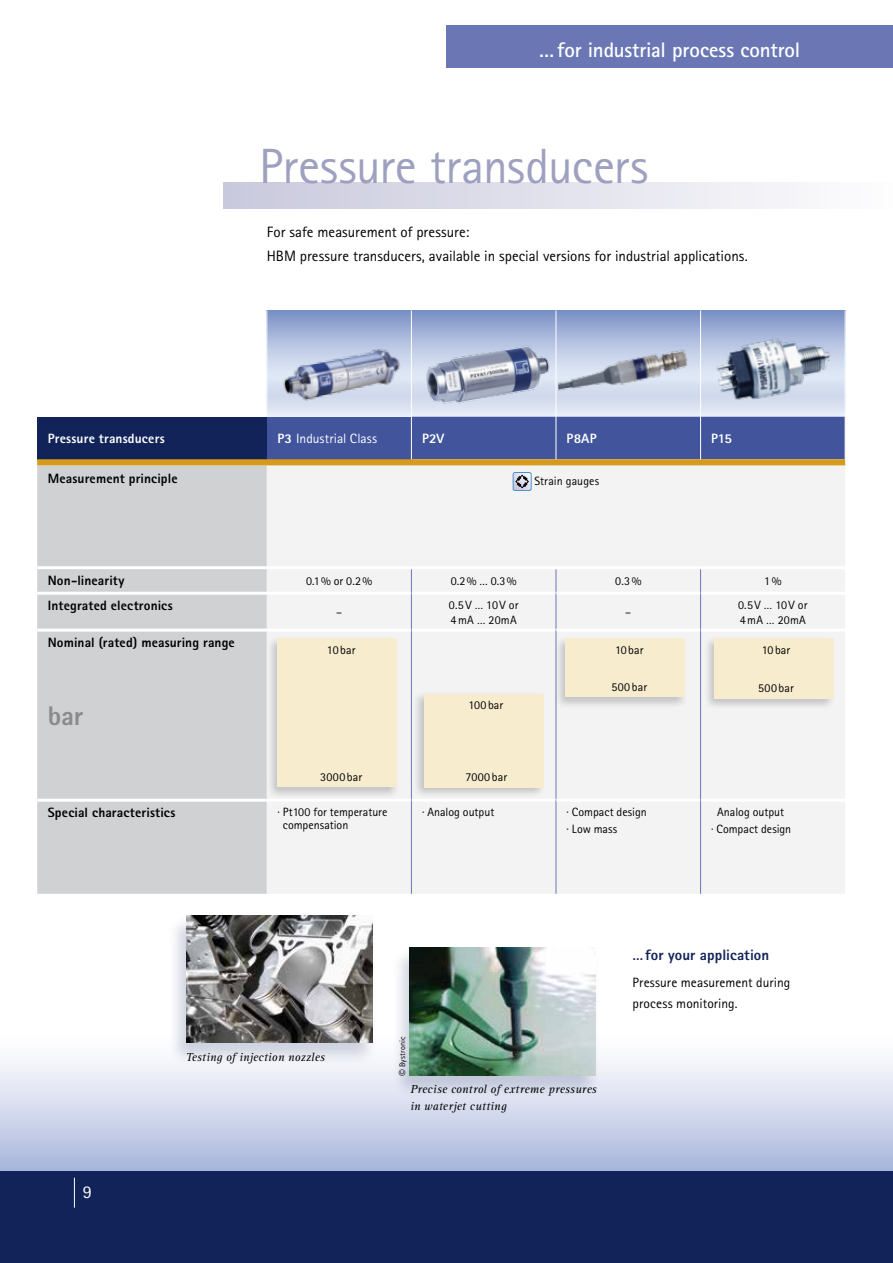
<style>
.page{position:relative;width:893px;height:1263px;background:#fff}
.page>*{position:absolute;margin:0;border:0;box-sizing:border-box;transform-origin:0 0}
.t1{font:49.5px "Agfa Rotis Sans Serif";letter-spacing:-.01em;color:#9ea0c0}
.t2{font:800 27px "Agfa Rotis Sans Serif";color:#8a8b8d}
.t3{font:700 21px "Agfa Rotis Sans Serif";letter-spacing:-.005em;color:#fff}
.t4{font:18px "Agfa Rotis Sans Serif";color:#fff}
.t5{font:15px/24px "Agfa Rotis Sans Serif";color:#000}
.t6{font:800 15px "Agfa Rotis Sans Serif";letter-spacing:.005em;color:#112359}
.t7{font:800 13.5px "Agfa Rotis Sans Serif";letter-spacing:.01em;color:#000}
.t8{font:13.5px/21px "Agfa Rotis Sans Serif";letter-spacing:.005em;color:#000}
.t9{font:800 13.5px "Agfa Rotis Sans Serif";letter-spacing:.015em;color:#fff}
.t10{font:13.5px "Agfa Rotis Sans Serif";color:#fff}
.t11{font:12px/15px "Agfa Rotis Sans Serif";letter-spacing:.005em;color:#000}
.t12{font:italic 12px/16.5px "Agfa Rotis Serif";letter-spacing:.02em;color:#000}
.t13{font:12px "Agfa Rotis Sans Serif";letter-spacing:.025em;color:#000}
.t14{font:8.1px "Agfa Rotis Sans Serif";letter-spacing:.025em;color:#000}
.s1{font-weight:800}
.s2{font-size:13.5px}
</style>
<div class="page">
<svg style="left:0;top:1060px;width:893px;height:111px;background:#cdd4ea"></svg>
<div style="left:0;top:1171px;width:893px;height:92px;background:#112359"></div>
<div style="left:223px;top:183px;width:670px;height:25px;background:linear-gradient(to right,#c8c9dc,#fdfdfe)"></div>
<div style="left:168px;top:914px;width:210px;height:151px;background:#132864;opacity:.2"></div>
<img style="left:186px;top:915px;width:186px;height:128px">
<div style="left:391px;top:947px;width:210px;height:150px;background:#132864;opacity:.2"></div>
<img style="left:409px;top:948px;width:186px;height:127px">
<svg style="left:267px;top:310px;width:578px;height:107px;background:#bfcbe4"></svg>
<svg style="left:37px;top:417px;width:808px;height:49px;background:#4a537c"></svg>
<div style="left:37px;top:466px;width:230px;height:428px;background:#d0d1d3"></div>
<div style="left:267px;top:466px;width:578px;height:428px;background:#f3f3f4"></div>
<hr style="left:411px;top:310px;width:1px;height:107px;background:#fff">
<hr style="left:556px;top:310px;width:1px;height:107px;background:#fff">
<hr style="left:700px;top:310px;width:1px;height:107px;background:#fff">
<hr style="left:411px;top:417px;width:1px;height:42px;background:#fff">
<hr style="left:556px;top:417px;width:1px;height:42px;background:#fff">
<hr style="left:700px;top:417px;width:1px;height:42px;background:#fff">
<hr style="left:37px;top:566px;width:230px;height:3px;background:#fff">
<svg style="left:411px;top:569px;width:1px;height:24px"></svg>
<svg style="left:556px;top:569px;width:1px;height:23px"></svg>
<svg style="left:700px;top:569px;width:1px;height:24px"></svg>
<hr style="left:37px;top:592px;width:230px;height:3px;background:#fff">
<hr style="left:267px;top:592px;width:144px;height:3px;background:#fff">
<hr style="left:411px;top:593px;width:1px;height:37px;background:#6a77b4">
<hr style="left:412px;top:592px;width:144px;height:3px;background:#fff">
<hr style="left:556px;top:593px;width:1px;height:37px;background:#6a77b4">
<hr style="left:556px;top:592px;width:144px;height:3px;background:#fff">
<hr style="left:700px;top:593px;width:1px;height:37px;background:#6a77b4">
<hr style="left:701px;top:592px;width:144px;height:3px;background:#fff">
<hr style="left:37px;top:629px;width:230px;height:3px;background:#fff">
<hr style="left:267px;top:629px;width:144px;height:3px;background:#fff">
<hr style="left:411px;top:630px;width:1px;height:170px;background:#6a77b4">
<hr style="left:412px;top:629px;width:144px;height:3px;background:#fff">
<hr style="left:556px;top:630px;width:1px;height:170px;background:#6a77b4">
<hr style="left:556px;top:629px;width:144px;height:3px;background:#fff">
<hr style="left:700px;top:630px;width:1px;height:170px;background:#6a77b4">
<hr style="left:701px;top:629px;width:144px;height:3px;background:#fff">
<hr style="left:37px;top:799px;width:230px;height:3px;background:#fff">
<hr style="left:267px;top:799px;width:144px;height:3px;background:#fff">
<hr style="left:411px;top:800px;width:1px;height:94px;background:#6a77b4">
<hr style="left:412px;top:799px;width:144px;height:3px;background:#fff">
<hr style="left:556px;top:800px;width:1px;height:94px;background:#6a77b4">
<hr style="left:556px;top:799px;width:144px;height:3px;background:#fff">
<hr style="left:700px;top:800px;width:1px;height:94px;background:#6a77b4">
<hr style="left:701px;top:799px;width:144px;height:3px;background:#fff">
<hr style="left:267px;top:566px;width:144px;height:3px;background:#fff">
<hr style="left:411px;top:566px;width:145px;height:3px;background:#fff">
<hr style="left:556px;top:566px;width:145px;height:3px;background:#fff">
<hr style="left:701px;top:566px;width:144px;height:3px;background:#fff">
<div style="left:513px;top:472px;width:18px;height:19px;border:1px solid #4590d0;border-radius:2px"></div>
<svg style="left:513px;top:472px;width:18px;height:18px"></svg>
<div style="left:266px;top:635px;width:133px;height:164px;background:#000;opacity:.2"></div>
<div style="left:277px;top:638px;width:119px;height:149px;background:#f7eccd"></div>
<div style="left:413px;top:691px;width:133px;height:108px;background:#000;opacity:.2"></div>
<div style="left:424px;top:694px;width:119px;height:93px;background:#f7eccd"></div>
<div style="left:554px;top:635px;width:133px;height:74px;background:#000;opacity:.2"></div>
<div style="left:566px;top:638px;width:119px;height:59px;background:#f7eccd"></div>
<div style="left:703px;top:635px;width:133px;height:75px;background:#000;opacity:.2"></div>
<div style="left:714px;top:638px;width:119px;height:61px;background:#f7eccd"></div>
<img style="left:413px;top:312px;width:141px;height:99px">
<img style="left:268px;top:312px;width:141px;height:99px">
<img style="left:555px;top:324px;width:137px;height:79px">
<img style="left:702px;top:312px;width:132px;height:93px">
<svg style="left:74px;top:1178px;width:1px;height:29px"></svg>
<div style="left:446px;top:26px;width:447px;height:42px;background:#6a77b4"></div>
<h3 class="t3" style="left:539px;top:37px;width:263px">…for industrial process control</h3>
<h1 class="t1" style="left:259px;top:137px;width:391px">Pressure transducers</h1>
<p class="t5" style="left:267px;top:220px;width:482px">For safe measurement of pressure:<br>HBM pressure transducers, available in special versions for industrial applications.</p>
<p class="t9" style="left:48px;top:430px;width:118px">Pressure transducers</p>
<p class="t10" style="left:277px;top:431px;width:101px"><span class="s1">P3</span> Industrial Class</p>
<p class="t9" style="left:422px;top:430px;width:24px">P2V</p>
<p class="t9" style="left:567px;top:430px;width:31px">P8AP</p>
<p class="t9" style="left:711px;top:430px;width:22px">P15</p>
<p class="t7" style="left:48px;top:469px;width:131px">Measurement principle</p>
<p class="t11" style="left:534px;top:474px;width:66px">Strain gauges</p>
<p class="t7" style="left:48px;top:571px;width:78px">Non-linearity</p>
<p class="t11" style="left:306px;top:573px;width:67px">0.1% or 0.2%</p>
<p class="t11" style="left:451px;top:573px;width:67px">0.2% … 0.3%</p>
<p class="t11" style="left:615px;top:573px;width:28px">0.3%</p>
<p class="t11" style="left:764px;top:573px;width:19px">1%</p>
<p class="t7" style="left:48px;top:597px;width:126px">Integrated electronics</p>
<p class="t11" style="left:336px;top:605px;width:7px">–</p>
<p class="t11" style="left:449px;top:597px;width:71px">0.5V … 10V or<br>4mA … 20mA</p>
<p class="t11" style="left:738px;top:597px;width:71px">0.5V … 10V or<br>4mA … 20mA</p>
<p class="t11" style="left:625px;top:605px;width:7px">–</p>
<p class="t7" style="left:48px;top:634px;width:189px">Nominal (rated) measuring range</p>
<h2 class="t2" style="left:48px;top:698px;width:37px">bar</h2>
<p class="t11" style="left:327px;top:642px;width:30px">10bar</p>
<p class="t13" style="left:320px;top:769px;width:43px">3000bar</p>
<p class="t11" style="left:468px;top:697px;width:36px">100bar</p>
<p class="t13" style="left:465px;top:769px;width:43px">7000bar</p>
<p class="t11" style="left:615px;top:642px;width:30px">10bar</p>
<p class="t11" style="left:611px;top:679px;width:37px">500bar</p>
<p class="t11" style="left:762px;top:642px;width:30px">10bar</p>
<p class="t11" style="left:758px;top:680px;width:37px">500bar</p>
<p class="t7" style="left:48px;top:804px;width:129px">Special characteristics</p>
<p class="t11" style="left:283px;top:805px;width:106px;line-height:12.8px;text-indent:-5px">· Pt100 for temperature compensation</p>
<p class="t11" style="left:422px;top:804px;width:74px">· Analog output</p>
<p class="t11" style="left:567px;top:803px;width:82px;line-height:17px">· Compact design · Low mass</p>
<p class="t11" style="left:711px;top:803px;width:82px;line-height:17px;text-align:center">Analog output<br>· Compact design</p>
<h3 class="t4" style="left:83px;top:1181px;width:10px">9</h3>
<p class="t12" style="left:186px;top:1049px;width:140px">Testing of injection nozzles</p>
<p class="t14" style="left:397px;top:1076px;width:41px;rotate:-90deg"><span class="s2">©</span> Bystronic</p>
<p class="t12" style="left:410px;top:1081px;width:188px">Precise control of extreme pressures in waterjet cutting</p>
<p class="t6" style="left:632px;top:945px;width:138px">…for your application</p>
<p class="t8" style="left:632px;top:972px;width:159px">Pressure measurement during process monitoring.</p>
</div>
